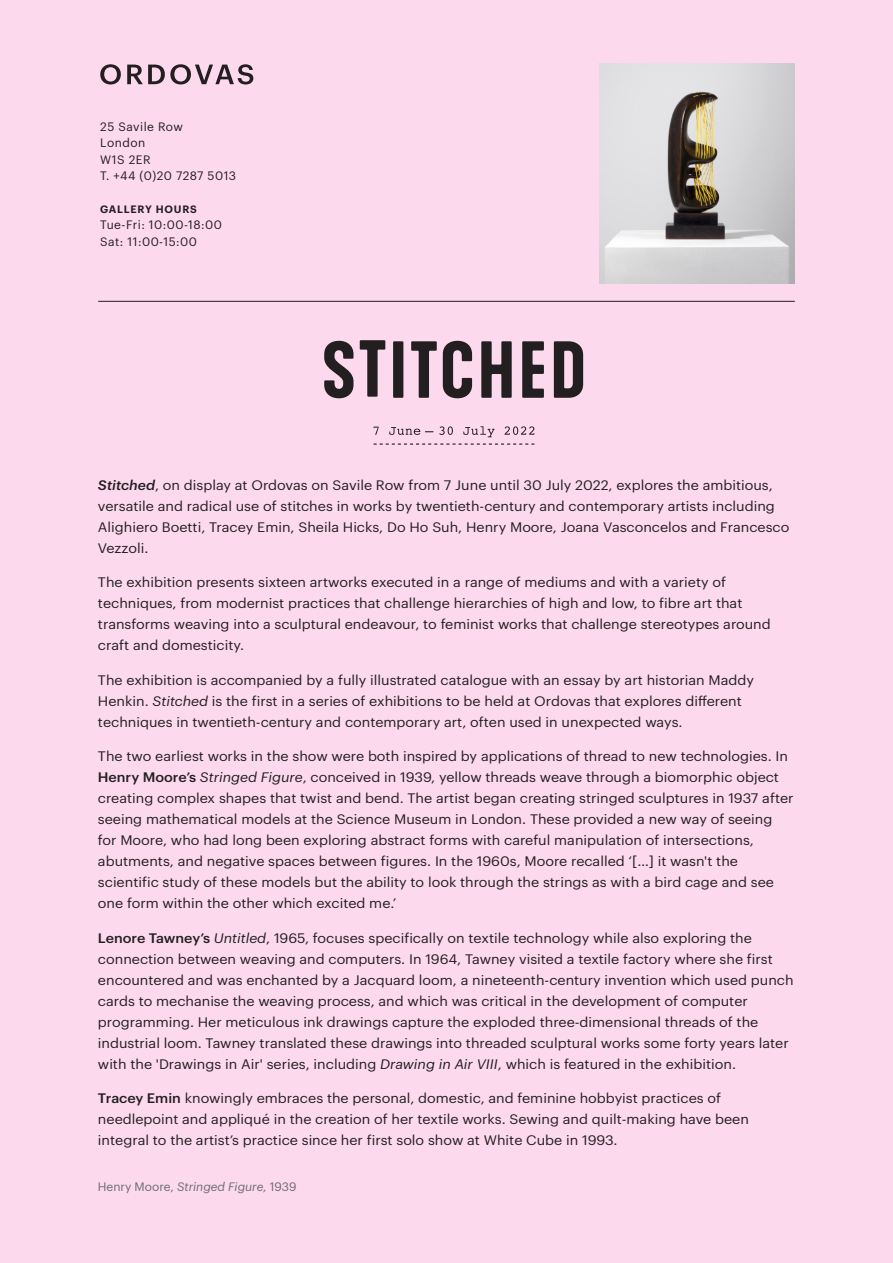
<style>
.page{position:relative;width:893px;height:1263px;background:#fcd9ed}
.page>*{position:absolute;margin:0;border:0;box-sizing:border-box;transform-origin:0 0}
.t1{font:13.5px/21px "Graphik";color:#231f20;scale:1.06 1}
.t2{font:12px/16.4px "Graphik";letter-spacing:.04em;color:#231f20}
.t3{font:12px "Graphik";color:#6c6d70}
.t4{font:600 10.5px "Graphik";letter-spacing:.075em;color:#231f20}
.s1{font-weight:500;font-style:italic}
.s2{font-style:italic}
.s3{font-weight:500}
</style>
<div class="page">
<hr style="left:98px;top:301px;width:697px;height:1px;background:#231f20">
<svg style="left:324px;top:340px;width:259px;height:58px"></svg>
<svg style="left:374px;top:426px;width:160px;height:11px"></svg>
<svg style="left:374px;top:444px;width:160px;height:1px"></svg>
<svg style="left:100px;top:64px;width:21px;height:20px"></svg>
<svg style="left:127px;top:64px;width:126px;height:20px"></svg>
<img style="left:600px;top:64px;width:195px;height:219px">
<p class="t2" style="left:100px;top:117px;width:137px">25 Savile Row<br>London<br>W1S 2ER<br>T. +44 (0)20 7287 5013</p>
<p class="t4" style="left:100px;top:201px;width:98px">GALLERY HOURS</p>
<p class="t2" style="left:100px;top:216px;width:123px">Tue-Fri: 10:00-18:00</p>
<p class="t2" style="left:100px;top:232px;width:98px">Sat: 11:00-15:00</p>
<p class="t1" style="left:98px;top:473px;width:654px"><span class="s1">Stitched</span>, on display at Ordovas on Savile Row from 7 June until 30 July 2022, explores the ambitious, versatile and radical use of stitches in works by twentieth-century and contemporary artists including Alighiero Boetti, Tracey Emin, Sheila Hicks, Do Ho Suh, Henry Moore, Joana Vasconcelos and Francesco Vezzoli.</p>
<p class="t1" style="left:98px;top:571px;width:636px">The exhibition presents sixteen artworks executed in a range of mediums and with a variety of techniques, from modernist practices that challenge hierarchies of high and low, to fibre art that transforms weaving into a sculptural endeavour, to feminist works that challenge stereotypes around craft and domesticity.</p>
<p class="t1" style="left:98px;top:668px;width:620px">The exhibition is accompanied by a fully illustrated catalogue with an essay by art historian Maddy<br>Henkin. <span class="s2">Stitched</span> is the first in a series of exhibitions to be held at Ordovas that explores different techniques in twentieth-century and contemporary art, often used in unexpected ways.</p>
<p class="t1" style="left:98px;top:745px;width:658px">The two earliest works in the show were both inspired by applications of thread to new technologies. In <span class="s3">Henry Moore’s</span> <span class="s2">Stringed Figure</span>, conceived in 1939, yellow threads weave through a biomorphic object creating complex shapes that twist and bend. The artist began creating stringed sculptures in 1937 after seeing mathematical models at the Science Museum in London. These provided a new way of seeing for Moore, who had long been exploring abstract forms with careful manipulation of intersections, abutments, and negative spaces between figures. In the 1960s, Moore recalled ‘[…] it wasn't the scientific study of these models but the ability to look through the strings as with a bird cage and see one form within the other which excited me.’</p>
<p class="t1" style="left:98px;top:926px;width:658px"><span class="s3">Lenore Tawney’s</span> <span class="s2">Untitled</span>, 1965, focuses specifically on textile technology while also exploring the connection between weaving and computers. In 1964, Tawney visited a textile factory where she first encountered and was enchanted by a Jacquard loom, a nineteenth-century invention which used punch cards to mechanise the weaving process, and which was critical in the development of computer programming. Her meticulous ink drawings capture the exploded three-dimensional threads of the industrial loom. Tawney translated these drawings into threaded sculptural works some forty years later with the 'Drawings in Air' series, including <span class="s2">Drawing in Air VIII</span>, which is featured in the exhibition.</p>
<p class="t1" style="left:98px;top:1087px;width:616px"><span class="s3">Tracey Emin</span> knowingly embraces the personal, domestic, and feminine hobbyist practices of needlepoint and appliqué in the creation of her textile works. Sewing and quilt-making have been integral to the artist’s practice since her first solo show at White Cube in 1993.</p>
<p class="t3" style="left:98px;top:1177px;width:200px">Henry Moore, <span class="s2">Stringed Figure,</span> 1939</p>
</div>
